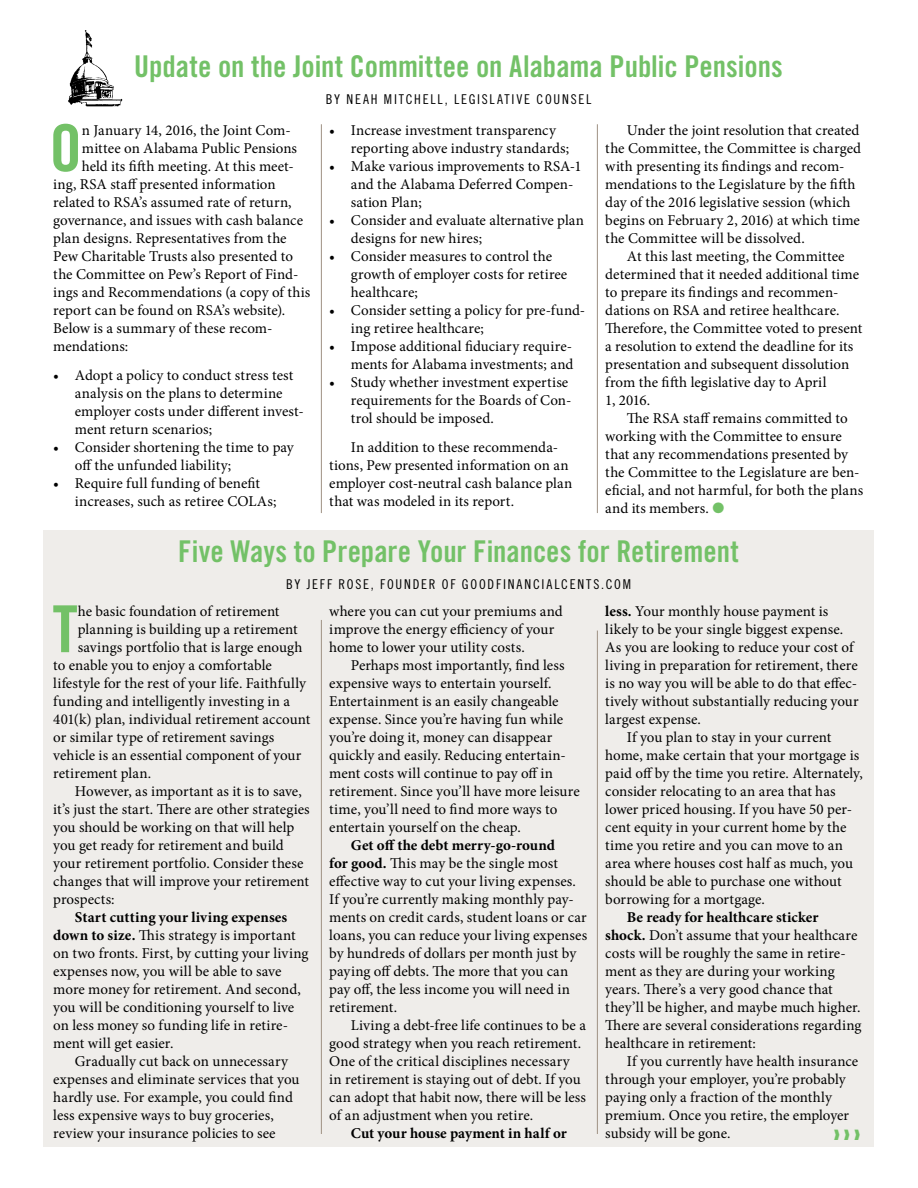
<style>
.page{position:relative;width:918px;height:1188px;background:#fff}
.page>*{position:absolute;margin:0;border:0;box-sizing:border-box;transform-origin:0 0}
.t1{font:64.8px "Trade Gothic Bold Cond Twenty";color:#73c167}
.t2{font:30px "Trade Gothic Bold Cond Twenty";color:#73c167}
.t3{font:15px/18px "Minion Pro";color:#000}
.t4{font:700 15px "Minion Pro";color:#000}
.t5{font:13.5px "Trade Gothic Cond Eighteen";letter-spacing:.13em;color:#000}
.s1{color:#73c167}
.s2{font-weight:700}
</style>
<div class="page">
<div style="left:43px;top:530px;width:831px;height:617px;background:#efedea"></div>
<hr style="left:321px;top:124px;width:1px;height:389px;background:#9f9183">
<hr style="left:321px;top:620px;width:1px;height:514px;background:#9f9183">
<hr style="left:597px;top:124px;width:1px;height:389px;background:#9f9183">
<hr style="left:597px;top:631px;width:1px;height:503px;background:#9f9183">
<img style="left:68px;top:30px;width:55px;height:77px">
<h2 class="t2" style="left:134px;top:48px;width:650px">Update on the Joint Committee on Alabama Public Pensions</h2>
<p class="t5" style="left:326px;top:91px;width:267px">BY NEAH MITCHELL, LEGISLATIVE COUNSEL</p>
<h1 class="t1" style="left:49px;top:109px;width:34px">O</h1>
<p class="t3" style="left:82px;top:121px;width:210px">n January 14, 2016, the Joint Com-</p>
<p class="t3" style="left:82px;top:139px;width:217px">mittee on Alabama Public Pensions</p>
<p class="t3" style="left:82px;top:157px;width:213px">held its fifth meeting. At this meet-</p>
<p class="t3" style="left:53px;top:175px;width:224px">ing, RSA staff presented information</p>
<p class="t3" style="left:53px;top:193px;width:240px">related to RSA’s assumed rate of return,</p>
<p class="t3" style="left:53px;top:211px;width:251px">governance, and issues with cash balance</p>
<p class="t3" style="left:53px;top:229px;width:235px">plan designs. Representatives from the</p>
<p class="t3" style="left:53px;top:247px;width:241px">Pew Charitable Trusts also presented to</p>
<p class="t3" style="left:53px;top:265px;width:247px">the Committee on Pew’s Report of Find-</p>
<p class="t3" style="left:53px;top:283px;width:259px">ings and Recommendations (a copy of this</p>
<p class="t3" style="left:53px;top:301px;width:234px">report can be found on RSA’s website).</p>
<p class="t3" style="left:53px;top:319px;width:221px">Below is a summary of these recom-</p>
<p class="t3" style="left:53px;top:337px;width:76px">mendations:</p>
<p class="t3" style="left:75px;top:366px;width:230px;text-indent:-22px">• Adopt a policy to conduct stress test analysis on the plans to determine employer costs under different invest&shy;ment return scenarios;</p>
<p class="t3" style="left:75px;top:438px;width:220px;text-indent:-22px">• Consider shortening the time to pay off the unfunded liability;</p>
<p class="t3" style="left:75px;top:474px;width:203px;text-indent:-22px">• Require full funding of benefit increases, such as retiree COLAs;</p>
<p class="t3" style="left:351px;top:121px;width:220px;text-indent:-22px">• Increase investment transparency reporting above industry standards;</p>
<p class="t3" style="left:351px;top:157px;width:232px;text-indent:-22px">• Make various improvements to RSA-1 and the Alabama Deferred Compen&shy;sation Plan;</p>
<p class="t3" style="left:351px;top:211px;width:235px;text-indent:-22px">• Consider and evaluate alternative plan designs for new hires;</p>
<p class="t3" style="left:351px;top:247px;width:218px;text-indent:-22px">• Consider measures to control the growth of employer costs for retiree healthcare;</p>
<p class="t3" style="left:351px;top:301px;width:236px;text-indent:-22px">• Consider setting a policy for pre-fund&shy;ing retiree healthcare;</p>
<p class="t3" style="left:329px;top:337px;width:246px;text-align:right">• Impose additional fiduciary require&shy;ments for Alabama investments; and</p>
<p class="t3" style="left:351px;top:373px;width:222px;text-indent:-22px">• Study whether investment expertise requirements for the Boards of Con&shy;trol should be imposed.</p>
<p class="t3" style="left:329px;top:438px;width:245px;text-indent:22px">In addition to these recommenda&shy;tions, Pew presented information on an employer cost-neutral cash balance plan that was modeled in its report.</p>
<p class="t3" style="left:605px;top:121px;width:257px;text-indent:22px">Under the joint resolution that created the Committee, the Committee is charged with presenting its findings and recom&shy;mendations to the Legislature by the fifth day of the 2016 legislative session (which begins on February 2, 2016) at which time the Committee will be dissolved.</p>
<p class="t3" style="left:605px;top:247px;width:259px;text-indent:22px">At this last meeting, the Committee determined that it needed additional time to prepare its findings and recommen&shy;dations on RSA and retiree healthcare.<br>Therefore, the Committee voted to present a resolution to extend the deadline for its presentation and subsequent dissolution from the fifth legislative day to April<br>1, 2016.</p>
<p class="t3" style="left:605px;top:409px;width:260px;text-indent:22px">The RSA staff remains committed to working with the Committee to ensure that any recommendations presented by the Committee to the Legislature are ben&shy;eficial, and not harmful, for both the plans and its members. <span class="s1">●</span></p>
<h2 class="t2" style="left:178px;top:533px;width:562px">Five Ways to Prepare Your Finances for Retirement</h2>
<p class="t5" style="left:286px;top:577px;width:346px">BY JEFF ROSE, FOUNDER OF GOODFINANCIALCENTS.COM</p>
<h1 class="t1" style="left:53px;top:590px;width:27px">T</h1>
<p class="t3" style="left:78px;top:602px;width:203px">he basic foundation of retirement</p>
<p class="t3" style="left:78px;top:620px;width:222px">planning is building up a retirement</p>
<p class="t3" style="left:78px;top:638px;width:226px">savings portfolio that is large enough</p>
<p class="t3" style="left:53px;top:656px;width:220px">to enable you to enjoy a comfortable</p>
<p class="t3" style="left:53px;top:674px;width:254px">lifestyle for the rest of your life. Faithfully</p>
<p class="t3" style="left:53px;top:692px;width:238px">funding and intelligently investing in a</p>
<p class="t3" style="left:53px;top:710px;width:259px">401(k) plan, individual retirement account</p>
<p class="t3" style="left:53px;top:728px;width:223px">or similar type of retirement savings</p>
<p class="t3" style="left:53px;top:746px;width:250px">vehicle is an essential component of your</p>
<p class="t3" style="left:53px;top:764px;width:99px">retirement plan.</p>
<p class="t3" style="left:75px;top:782px;width:229px">However, as important as it is to save,</p>
<p class="t3" style="left:53px;top:800px;width:258px">it’s just the start. There are other strategies</p>
<p class="t3" style="left:53px;top:818px;width:242px">you should be working on that will help</p>
<p class="t3" style="left:53px;top:836px;width:232px">you get ready for retirement and build</p>
<p class="t3" style="left:53px;top:854px;width:252px">your retirement portfolio. Consider these</p>
<p class="t3" style="left:53px;top:872px;width:257px">changes that will improve your retirement</p>
<p class="t3" style="left:53px;top:890px;width:63px">prospects:</p>
<p class="t3" style="left:53px;top:908px;width:257px;text-indent:22px"><span class="s2">Start cutting your living expenses down to size.</span> This strategy is important on two fronts. First, by cutting your living expenses now, you will be able to save more money for retirement. And second, you will be conditioning yourself to live on less money so funding life in retire&shy;ment will get easier.</p>
<p class="t3" style="left:53px;top:1052px;width:248px;text-indent:22px">Gradually cut back on unnecessary expenses and eliminate services that you hardly use. For example, you could find less expensive ways to buy groceries, review your insurance policies to see</p>
<p class="t3" style="left:329px;top:602px;width:235px">where you can cut your premiums and improve the energy efficiency of your home to lower your utility costs.</p>
<p class="t3" style="left:329px;top:656px;width:252px;text-indent:22px">Perhaps most importantly, find less expensive ways to entertain yourself.<br>Entertainment is an easily changeable expense. Since you’re having fun while you’re doing it, money can disappear quickly and easily. Reducing entertain&shy;ment costs will continue to pay off in retirement. Since you’ll have more leisure time, you’ll need to find more ways to entertain yourself on the cheap.</p>
<p class="t3" style="left:329px;top:836px;width:259px;text-indent:22px"><span class="s2">Get off the debt merry-go-round<br>for good.</span> This may be the single most effective way to cut your living expenses.<br>If you’re currently making monthly pay&shy;ments on credit cards, student loans or car loans, you can reduce your living expenses by hundreds of dollars per month just by paying off debts. The more that you can pay off, the less income you will need in retirement.</p>
<p class="t3" style="left:329px;top:1016px;width:258px;text-indent:22px">Living a debt-free life continues to be a good strategy when you reach retirement.<br>One of the critical disciplines necessary<br>in retirement is staying out of debt. If you can adopt that habit now, there will be less of an adjustment when you retire.</p>
<p class="t4" style="left:351px;top:1123px;width:217px">Cut your house payment in half or</p>
<p class="t3" style="left:605px;top:602px;width:225px"><span class="s2">less.</span> Your monthly house payment is</p>
<p class="t3" style="left:605px;top:620px;width:240px">likely to be your single biggest expense.</p>
<p class="t3" style="left:605px;top:638px;width:250px">As you are looking to reduce your cost of</p>
<p class="t3" style="left:605px;top:656px;width:254px">living in preparation for retirement, there</p>
<p class="t3" style="left:605px;top:674px;width:253px">is no way you will be able to do that effec-</p>
<p class="t3" style="left:605px;top:692px;width:255px">tively without substantially reducing your</p>
<p class="t3" style="left:605px;top:710px;width:97px">largest expense.</p>
<p class="t3" style="left:627px;top:728px;width:206px">If you plan to stay in your current</p>
<p class="t3" style="left:605px;top:746px;width:256px">home, make certain that your mortgage is</p>
<p class="t3" style="left:605px;top:764px;width:259px">paid off by the time you retire. Alternately,</p>
<p class="t3" style="left:605px;top:782px;width:232px">consider relocating to an area that has</p>
<p class="t3" style="left:605px;top:800px;width:248px">lower priced housing. If you have 50 per-</p>
<p class="t3" style="left:605px;top:818px;width:243px">cent equity in your current home by the</p>
<p class="t3" style="left:605px;top:836px;width:239px">time you retire and you can move to an</p>
<p class="t3" style="left:605px;top:854px;width:249px">area where houses cost half as much, you</p>
<p class="t3" style="left:605px;top:872px;width:238px">should be able to purchase one without</p>
<p class="t3" style="left:605px;top:890px;width:161px">borrowing for a mortgage.</p>
<p class="t3" style="left:605px;top:908px;width:258px;text-indent:22px"><span class="s2">Be ready for healthcare sticker shock.</span> Don’t assume that your healthcare costs will be roughly the same in retire&shy;ment as they are during your working years. There’s a very good chance that they’ll be higher, and maybe much higher.<br>There are several considerations regarding healthcare in retirement:</p>
<p class="t3" style="left:605px;top:1052px;width:255px;text-indent:22px">If you currently have health insurance through your employer, you’re probably paying only a fraction of the monthly premium. Once you retire, the employer subsidy will be gone.</p>
</div>
